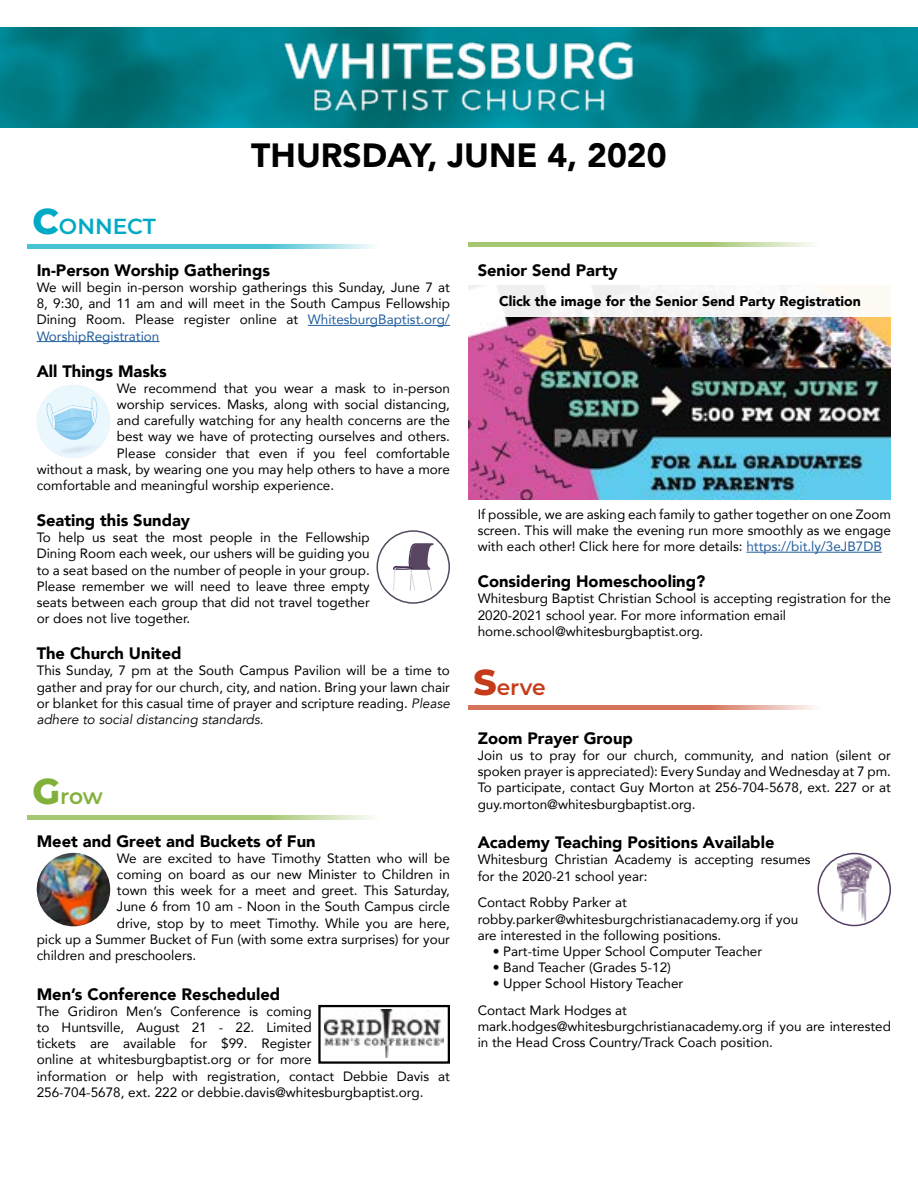
<style>
.page{position:relative;width:918px;height:1188px;background:#fff}
.page>*{position:absolute;margin:0;border:0;box-sizing:border-box;transform-origin:0 0}
.t1{font:900 33.6px "Avenir";color:#000}
.t2{font:600 21.75px "Montserrat";color:#00aac4}
.t3{font:600 21.75px "Montserrat";color:#c63c1b}
.t4{font:600 21.75px "Montserrat";color:#82b13b}
.t5{font:900 16.5px "Avenir";color:#000}
.t6{font:900 14.1px "Avenir";color:#000}
.t7{font:13.5px/16.2px "Avenir";color:#000}
.s1{font-weight:800;font-size:36px}
.s2{color:#215e9e}
.s3{font-style:italic}
</style>
<div class="page">
<img style="left:0;top:27px;width:918px;height:100px">
<img style="left:282px;top:27px;width:354px;height:94px">
<svg style="left:27px;top:244px;width:346px;height:5px;background:#62cada"></svg>
<svg style="left:27px;top:815px;width:345px;height:4px"></svg>
<svg style="left:468px;top:705px;width:346px;height:5px;background:#db8672"></svg>
<svg style="left:468px;top:242px;width:345px;height:4px"></svg>
<hr style="left:308px;top:325px;width:142px;height:1px;background:#215e9e">
<hr style="left:37px;top:341px;width:123px;height:1px;background:#215e9e">
<hr style="left:746px;top:552px;width:136px;height:1px;background:#215e9e">
<img style="left:468px;top:317px;width:423px;height:182px">
<div style="left:468px;top:285px;width:423px;height:32px;background:#f8f8f6"></div>
<svg style="left:37px;top:385px;width:73px;height:73px"></svg>
<img style="left:52px;top:444px;width:50px;height:11px">
<img style="left:61px;top:446px;width:33px;height:8px">
<img style="left:837px;top:856px;width:35px;height:67px">
<div style="left:818px;top:853px;width:73px;height:73px;border:2px solid #543e64;border-radius:50%"></div>
<img style="left:37px;top:853px;width:73px;height:73px">
<div style="left:377px;top:530px;width:73px;height:74px;border:2px solid #54485f;border-radius:50%"></div>
<img style="left:325px;top:1010px;width:118px;height:47px">
<div style="left:318px;top:1005px;width:132px;height:59px;border:2px solid #000"></div>
<svg style="left:393px;top:543px;width:41px;height:48px"></svg>
<h2 class="t2" style="left:32px;top:210px;width:125px"><span class="s1">C</span>ONNECT</h2>
<h1 class="t1" style="left:251px;top:126px;width:417px">THURSDAY, JUNE 4, 2020</h1>
<p class="t5" style="left:37px;top:256px;width:235px">In-Person Worship Gatherings</p>
<p class="t7" style="left:37px;top:279px;width:415px;text-align:justify">We will begin in-person worship gatherings this Sunday, June 7 at 8, 9:30, and 11 am and will meet in the South Campus Fellowship Dining Room. Please register online at <span class="s2">WhitesburgBaptist.org/ WorshipRegistration</span></p>
<p class="t5" style="left:37px;top:357px;width:132px">All Things Masks</p>
<p class="t7" style="left:117px;top:380px;width:335px">We recommend that you wear a mask to in-person</p>
<p class="t7" style="left:117px;top:396px;width:335px">worship services. Masks, along with social distancing,</p>
<p class="t7" style="left:117px;top:412px;width:335px">and carefully watching for any health concerns are the</p>
<p class="t7" style="left:117px;top:428px;width:335px">best way we have of protecting ourselves and others.</p>
<p class="t7" style="left:117px;top:444px;width:335px">Please consider that even if you feel comfortable</p>
<p class="t7" style="left:37px;top:461px;width:415px">without a mask, by wearing one you may help others to have a more</p>
<p class="t7" style="left:37px;top:477px;width:299px">comfortable and meaningful worship experience.</p>
<p class="t5" style="left:37px;top:506px;width:155px">Seating this Sunday</p>
<p class="t7" style="left:37px;top:529px;width:335px;text-align:justify">To help us seat the most people in the Fellowship Dining Room each week, our ushers will be guiding you to a seat based on the number of people in your group.<br>Please remember we will need to leave three empty seats between each group that did not travel together or does not live together.</p>
<p class="t5" style="left:37px;top:639px;width:146px">The Church United</p>
<p class="t7" style="left:37px;top:662px;width:415px;text-align:justify">This Sunday, 7 pm at the South Campus Pavilion will be a time to gather and pray for our church, city, and nation. Bring your lawn chair or blanket for this casual time of prayer and scripture reading. <span class="s3">Please adhere to social distancing standards.</span></p>
<h2 class="t4" style="left:32px;top:781px;width:72px"><span class="s1">G</span>row</h2>
<p class="t5" style="left:37px;top:827px;width:280px">Meet and Greet and Buckets of Fun</p>
<p class="t7" style="left:117px;top:850px;width:335px">We are excited to have Timothy Statten who will be</p>
<p class="t7" style="left:117px;top:866px;width:335px">coming on board as our new Minister to Children in</p>
<p class="t7" style="left:117px;top:882px;width:335px">town this week for a meet and greet. This Saturday,</p>
<p class="t7" style="left:117px;top:898px;width:335px">June 6 from 10 am - Noon in the South Campus circle</p>
<p class="t7" style="left:117px;top:914px;width:335px">drive, stop by to meet Timothy. While you are here,</p>
<p class="t7" style="left:37px;top:931px;width:415px">pick up a Summer Bucket of Fun (with some extra surprises) for your</p>
<p class="t7" style="left:37px;top:947px;width:161px">children and preschoolers.</p>
<p class="t5" style="left:37px;top:980px;width:245px">Men’s Conference Rescheduled</p>
<p class="t7" style="left:37px;top:1003px;width:415px">The Gridiron Men’s Conference is coming<br>to Huntsville, August 21 - 22. Limited<br>tickets are available for $99. Register<br>online at whitesburgbaptist.org or for more<br>information or help with registration, contact Debbie Davis at 256-704-5678, ext. 222 or debbie.davis@whitesburgbaptist.org.</p>
<p class="t5" style="left:478px;top:256px;width:141px">Senior Send Party</p>
<p class="t6" style="left:499px;top:289px;width:363px">Click the image for the Senior Send Party Registration</p>
<p class="t7" style="left:478px;top:506px;width:415px;text-align:justify">If possible, we are asking each family to gather together on one Zoom screen. This will make the evening run more smoothly as we engage with each other! Click here for more details: <span class="s2">https://bit.ly/3eJB7DB</span></p>
<p class="t5" style="left:478px;top:567px;width:229px">Considering Homeschooling?</p>
<p class="t7" style="left:478px;top:590px;width:415px">Whitesburg Baptist Christian School is accepting registration for the<br>2020-2021 school year. For more information email home.school@whitesburgbaptist.org.</p>
<h2 class="t3" style="left:473px;top:672px;width:74px"><span class="s1">S</span>erve</h2>
<p class="t5" style="left:478px;top:724px;width:157px">Zoom Prayer Group</p>
<p class="t7" style="left:478px;top:747px;width:415px;text-align:justify">Join us to pray for our church, community, and nation (silent or spoken prayer is appreciated): Every Sunday and Wednesday at 7 pm.<br>To participate, contact Guy Morton at 256-704-5678, ext. 227 or at guy.morton@whitesburgbaptist.org.</p>
<p class="t5" style="left:478px;top:828px;width:298px">Academy Teaching Positions Available</p>
<p class="t7" style="left:478px;top:851px;width:335px">Whitesburg Christian Academy is accepting resumes for the 2020-21 school year:</p>
<p class="t7" style="left:478px;top:894px;width:322px">Contact Robby Parker at robby.parker@whitesburgchristianacademy.org if you are interested in the following positions.</p>
<p class="t7" style="left:493px;top:943px;width:271px">• Part-time Upper School Computer Teacher</p>
<p class="t7" style="left:493px;top:959px;width:180px">• Band Teacher (Grades 5-12)</p>
<p class="t7" style="left:478px;top:970px;width:207px;line-height:26.7px;text-indent:15px">• Upper School History Teacher<br>Contact Mark Hodges at</p>
<p class="t7" style="left:478px;top:1018px;width:415px">mark.hodges@whitesburgchristianacademy.org if you are interested in the Head Cross Country/Track Coach position.</p>
</div>
